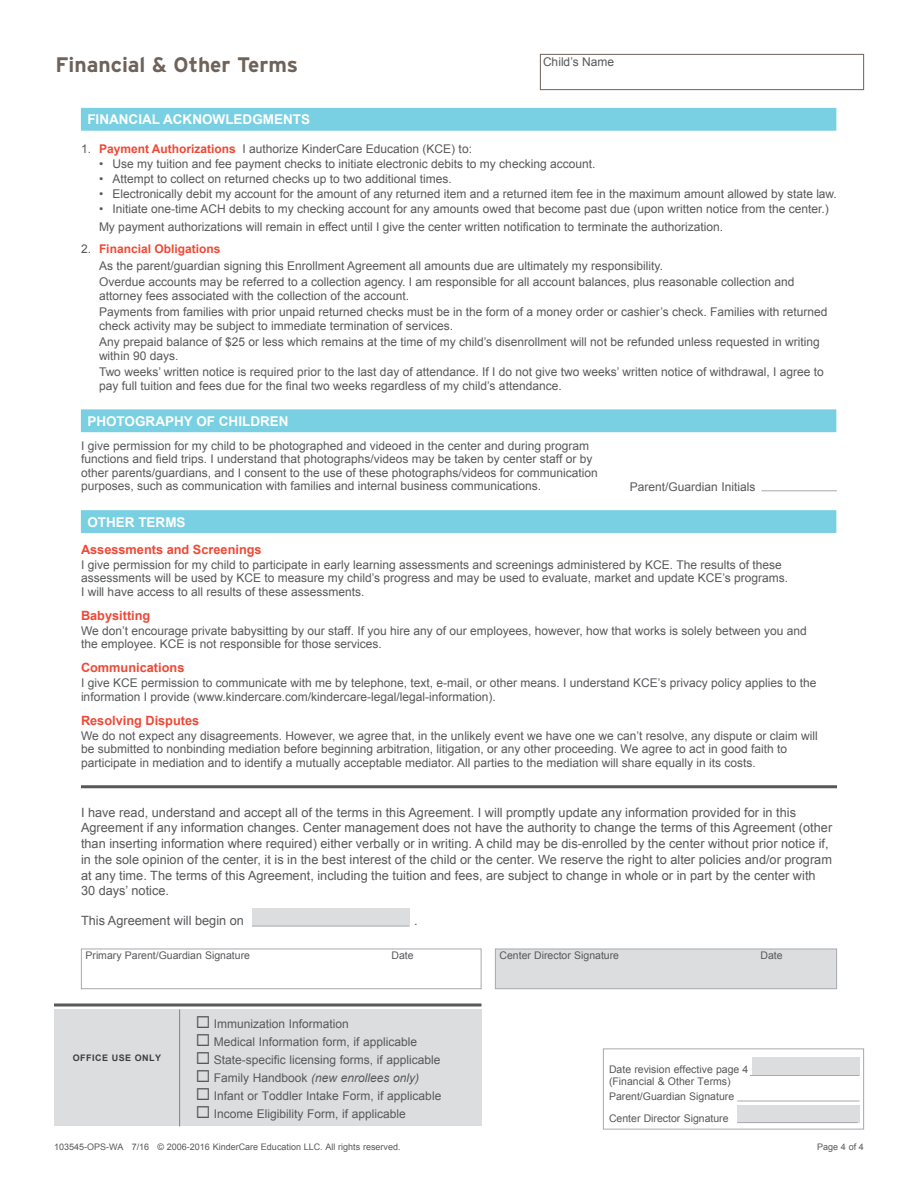
<style>
.page{position:relative;width:918px;height:1188px;background:#fff}
.page>*{position:absolute;margin:0;border:0;box-sizing:border-box;transform-origin:0 0}
.t1{font:700 21px "Interstate";color:#6f6359}
.t2{font:700 13.5px "Arial";color:#fff}
.body{font:12.75px/15.8px "Arial";color:#57585a}
.body_small_indent{font:700 12.75px "Arial";color:#ef4835}
.body-2{font:700 12.75px "Arial";color:#ef4835}
.body-3{font:12px/13.5px "Arial";color:#57585a}
.body_small_indent-2{font:12px/13.5px "Arial";color:#57585a}
.t3{font:italic 12px "Arial";color:#57585a}
.body_small_indent-3{font:700 12px "Arial";color:#ef4835}
.body_small{font:12px "Arial";color:#57585a}
.t4{font:10.5px/12px "Arial";color:#57585a}
.t5{font:700 9px "Arial";letter-spacing:.05em;color:#3e3e3f}
.t6{font:9px "Arial";color:#57585a}
.s1{font-weight:700;color:#ef4835}
.s2{font-weight:400;color:#57585a}
.s3{font-style:normal}
</style>
<div class="page">
<div style="left:540px;top:54px;width:324px;height:36px;border:1px solid #6f6359"></div>
<div style="left:752px;top:1058px;width:108px;height:18px;background:#dcdddf"></div>
<div style="left:737px;top:1106px;width:123px;height:18px;background:#dcdddf"></div>
<hr style="left:750px;top:1075px;width:109px;height:1px;background:#a8a9ad">
<hr style="left:737px;top:1101px;width:122px;height:1px;background:#a8a9ad">
<hr style="left:737px;top:1122px;width:121px;height:1px;background:#a8a9ad">
<div style="left:603px;top:1048px;width:261px;height:82px;border:1px solid #a8a9ad"></div>
<div style="left:81px;top:108px;width:755px;height:22px;background:#78d0e2"></div>
<svg style="left:836px;top:109px;width:1px;height:21px"></svg>
<hr style="left:81px;top:130px;width:755px;height:1px;background:#78d0e2">
<div style="left:81px;top:410px;width:755px;height:22px;background:#78d0e2"></div>
<svg style="left:836px;top:410px;width:1px;height:21px"></svg>
<div style="left:81px;top:511px;width:755px;height:22px;background:#78d0e2"></div>
<hr style="left:81px;top:510px;width:755px;height:1px;background:#78d0e2">
<svg style="left:836px;top:511px;width:1px;height:21px"></svg>
<hr style="left:761px;top:490px;width:76px;height:1px;background:#a8a9ad">
<div style="left:81px;top:949px;width:401px;height:40px;border:1px solid #a8a9ad"></div>
<div style="left:495px;top:949px;width:342px;height:40px;background:#dcdddf;border:1px solid #a8a9ad"></div>
<div style="left:252px;top:908px;width:158px;height:18px;background:#dcdddf"></div>
<hr style="left:252px;top:926px;width:158px;height:1px;background:#a8a9ad">
<hr style="left:81px;top:785px;width:756px;height:3px;background:#57585a">
<div style="left:54px;top:1010px;width:428px;height:116px;background:#dcdddf"></div>
<hr style="left:54px;top:1004px;width:428px;height:2px;background:#57585a">
<hr style="left:179px;top:1010px;width:1px;height:116px;background:#808285">
<p class="t1" style="left:56px;top:52px;width:244px">Financial &amp; Other Terms</p>
<p class="body_small" style="left:543px;top:54px;width:73px">Child’s Name</p>
<p class="t2" style="left:87px;top:110px;width:224px">FINANCIAL ACKNOWLEDGMENTS</p>
<p class="body_small_indent-2" style="left:81px;top:142px;width:393px">1. <span class="s1">Payment Authorizations</span> I authorize KinderCare Education (KCE) to:</p>
<p class="body-3" style="left:99px;top:157px;width:498px">• Use my tuition and fee payment checks to initiate electronic debits to my checking account.</p>
<p class="body-3" style="left:99px;top:172px;width:354px">• Attempt to collect on returned checks up to two additional times.</p>
<p class="body-3" style="left:99px;top:187px;width:739px">• Electronically debit my account for the amount of any returned item and a returned item fee in the maximum amount allowed by state law.</p>
<p class="body-3" style="left:99px;top:202px;width:731px">• Initiate one-time ACH debits to my checking account for any amounts owed that become past due (upon written notice from the center.)</p>
<p class="body_small_indent-2" style="left:99px;top:220px;width:626px">My payment authorizations will remain in effect until I give the center written notification to terminate the authorization.</p>
<p class="body_small_indent-3" style="left:81px;top:241px;width:141px"><span class="s2">2.</span> Financial Obligations</p>
<p class="body_small_indent-2" style="left:99px;top:259px;width:566px">As the parent/guardian signing this Enrollment Agreement all amounts due are ultimately my responsibility.</p>
<p class="body_small_indent-2" style="left:99px;top:275px;width:697px">Overdue accounts may be referred to a collection agency. I am responsible for all account balances, plus reasonable collection and attorney fees associated with the collection of the account.</p>
<p class="body_small_indent-2" style="left:99px;top:305px;width:730px">Payments from families with prior unpaid returned checks must be in the form of a money order or cashier’s check. Families with returned check activity may be subject to immediate termination of services.</p>
<p class="body_small_indent-2" style="left:99px;top:335px;width:722px">Any prepaid balance of $25 or less which remains at the time of my child’s disenrollment will not be refunded unless requested in writing within 90 days.</p>
<p class="body_small_indent-2" style="left:99px;top:365px;width:726px">Two weeks’ written notice is required prior to the last day of attendance. If I do not give two weeks’ written notice of withdrawal, I agree to pay full tuition and fees due for the final two weeks regardless of my child’s attendance.</p>
<p class="t2" style="left:87px;top:412px;width:203px">PHOTOGRAPHY OF CHILDREN</p>
<p class="body-3" style="left:81px;top:439px;width:518px">I give permission for my child to be photographed and videoed in the center and during program functions and field trips. I understand that photographs/videos may be taken by center staff or by other parents/guardians, and I consent to the use of these photographs/videos for communication purposes, such as communication with families and internal business communications.</p>
<p class="t2" style="left:87px;top:513px;width:100px">OTHER TERMS</p>
<p class="body-3" style="left:630px;top:480px;width:127px">Parent/Guardian Initials</p>
<p class="body_small_indent" style="left:81px;top:541px;width:182px">Assessments and Screenings</p>
<p class="body-3" style="left:81px;top:558px;width:709px">I give permission for my child to participate in early learning assessments and screenings administered by KCE. The results of these assessments will be used by KCE to measure my child’s progress and may be used to evaluate, market and update KCE’s programs.<br>I will have access to all results of these assessments.</p>
<p class="body_small_indent" style="left:81px;top:607px;width:71px">Babysitting</p>
<p class="body-3" style="left:81px;top:624px;width:727px">We don’t encourage private babysitting by our staff. If you hire any of our employees, however, how that works is solely between you and the employee. KCE is not responsible for those services.</p>
<p class="body-2" style="left:81px;top:659px;width:105px">Communications</p>
<p class="body-3" style="left:81px;top:676px;width:737px">I give KCE permission to communicate with me by telephone, text, e-mail, or other means. I understand KCE’s privacy policy applies to the information I provide (www.kindercare.com/kindercare-legal/legal-information).</p>
<p class="body_small_indent" style="left:81px;top:712px;width:120px">Resolving Disputes</p>
<p class="body-3" style="left:81px;top:729px;width:738px">We do not expect any disagreements. However, we agree that, in the unlikely event we have one we can’t resolve, any dispute or claim will be submitted to nonbinding mediation before beginning arbitration, litigation, or any other proceeding. We agree to act in good faith to participate in mediation and to identify a mutually acceptable mediator. All parties to the mediation will share equally in its costs.</p>
<p class="body" style="left:81px;top:804px;width:753px">I have read, understand and accept all of the terms in this Agreement. I will promptly update any information provided for in this Agreement if any information changes. Center management does not have the authority to change the terms of this Agreement (other than inserting information where required) either verbally or in writing. A child may be dis-enrolled by the center without prior notice if, in the sole opinion of the center, it is in the best interest of the child or the center. We reserve the right to alter policies and/or program at any time. The terms of this Agreement, including the tuition and fees, are subject to change in whole or in part by the center with 30 days’ notice.</p>
<p class="body" style="left:81px;top:912px;width:164px">This Agreement will begin on</p>
<p class="body" style="left:414px;top:912px;width:5px">.</p>
<p class="t4" style="left:86px;top:950px;width:166px">Primary Parent/Guardian Signature</p>
<p class="t4" style="left:392px;top:950px;width:24px">Date</p>
<p class="t4" style="left:500px;top:950px;width:121px">Center Director Signature</p>
<p class="t4" style="left:760px;top:950px;width:24px">Date</p>
<p class="t5" style="left:73px;top:1052px;width:90px">OFFICE USE ONLY</p>
<p class="body-3" style="left:196px;top:1017px;width:155px">◻ Immunization Information</p>
<p class="body-3" style="left:196px;top:1035px;width:223px">◻ Medical Information form, if applicable</p>
<p class="body-3" style="left:196px;top:1053px;width:246px">◻ State-specific licensing forms, if applicable</p>
<p class="t3" style="left:196px;top:1070px;width:225px">◻ <span class="s3">Family Handbook</span> (new enrollees only)</p>
<p class="body-3" style="left:196px;top:1089px;width:247px">◻ Infant or Toddler Intake Form, if applicable</p>
<p class="body-3" style="left:196px;top:1107px;width:212px">◻ Income Eligibility Form, if applicable</p>
<p class="t4" style="left:609px;top:1063px;width:141px">Date revision effective page 4 (Financial &amp; Other Terms)</p>
<p class="t4" style="left:609px;top:1090px;width:127px">Parent/Guardian Signature</p>
<p class="t4" style="left:609px;top:1113px;width:121px">Center Director Signature</p>
<p class="t6" style="left:817px;top:1140px;width:48px">Page 4 of 4</p>
</div>
